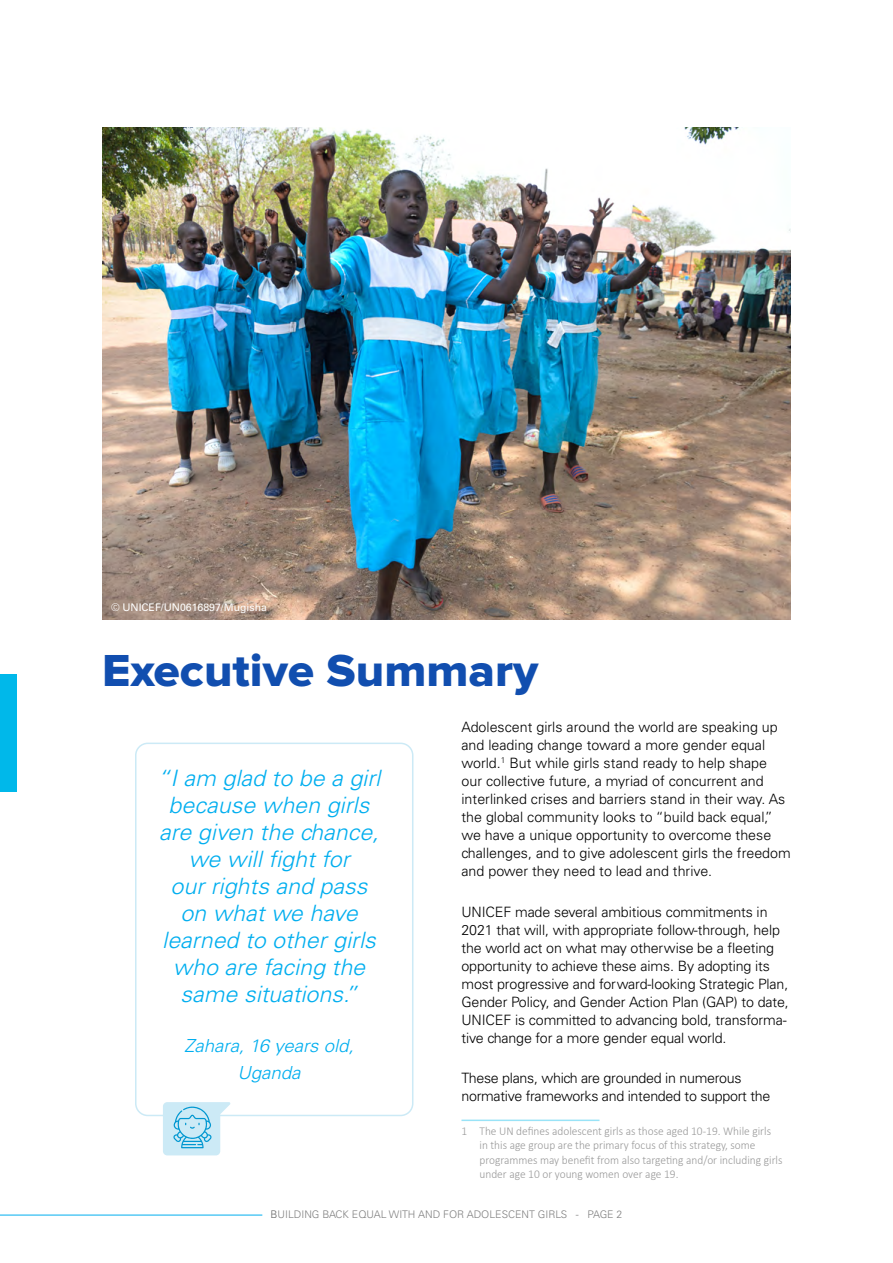
<style>
.page{position:relative;width:893px;height:1263px;background:#fff}
.page>*{position:absolute;margin:0;border:0;box-sizing:border-box;transform-origin:0 0}
.Title-1{font:46.5px "Proxima Nova Extrabld";color:#114eaf;scale:1.04 1}
.testimonio{font:italic 300 22.5px/27px "Univers LT Std";color:#00aeef;text-align:center;scale:1.04 1}
.testimonio-2{font:italic 300 18px/27px "Univers LT Std";color:#00aeef;text-align:center;scale:1.04 1}
.t1{font:300 14.25px/18px "Univers LT Std";letter-spacing:-.01em;color:#000}
.Footnotes{font:300 12px/14.4px "Calibri";color:#999;scale:.95 1}
.t2{font:300 10.5px "Univers LT Std";color:#808080}
.vinnetas{font:10.5px "Univers LT Std";color:#fff}
.s1{color:#666}
</style>
<div class="page">
<img style="left:102px;top:128px;width:689px;height:492px">
<div style="left:0;top:674px;width:16px;height:117px;background:#00b8ea"></div>
<div style="left:135px;top:743px;width:278px;height:373px;border:2px solid #cceaf6;border-radius:12px"></div>
<svg style="left:163px;top:1102px;width:68px;height:53px;background:#bee4f3"></svg>
<hr style="left:461px;top:1119px;width:138px;height:2px;background:#99e3f7">
<hr style="left:0;top:1215px;width:262px;height:1px;background:#00aeef">
<p class="vinnetas" style="left:111px;top:601px;width:157px">© UNICEF/UN0616897/Mugisha</p>
<p class="Title-1" style="left:102px;top:650px;width:421px">Executive Summary</p>
<p class="t1" style="left:461px;top:718px;width:331px">Adolescent girls around the world are speaking up and leading change toward a more gender equal world.<sup>1</sup> But while girls stand ready to help shape our collective future, a myriad of concurrent and interlinked crises and barriers stand in their way. As the global community looks to “build back equal,” we have a unique opportunity to overcome these challenges, and to give adolescent girls the freedom and power they need to lead and thrive.</p>
<p class="t1" style="left:461px;top:902px;width:329px">UNICEF made several ambitious commitments in 2021 that will, with appropriate follow-through, help the world act on what may otherwise be a fleeting opportunity to achieve these aims. By adopting its most progressive and forward-looking Strategic Plan, Gender Policy, and Gender Action Plan (GAP) to date, UNICEF is committed to advancing bold, transforma&shy;tive change for a more gender equal world.</p>
<p class="t1" style="left:461px;top:1069px;width:310px">These plans, which are grounded in numerous normative frameworks and intended to support the</p>
<p class="Footnotes" style="left:479px;top:1123px;width:320px;text-indent:-18px">1 The UN defines adolescent girls as those aged 10-19. While girls in this age group are the primary focus of this strategy, some programmes may benefit from also targeting and/or including girls under age 10 or young women over age 19.</p>
<p class="t2" style="left:271px;top:1208px;width:353px"><span class="s1">B</span>UILDING BACK EQUAL WITH AND FOR ADOLESCENT GIRLS - PAGE 2</p>
<p class="testimonio" style="left:158px;top:765px;width:216px">“I am glad to be a girl because when girls are given the chance, we will fight for<br>our rights and pass on what we have learned to other girls who are facing the same situations.”</p>
<p class="testimonio-2" style="left:184px;top:1032px;width:165px">Zahara, 16 years old,<br>Uganda</p>
</div>
